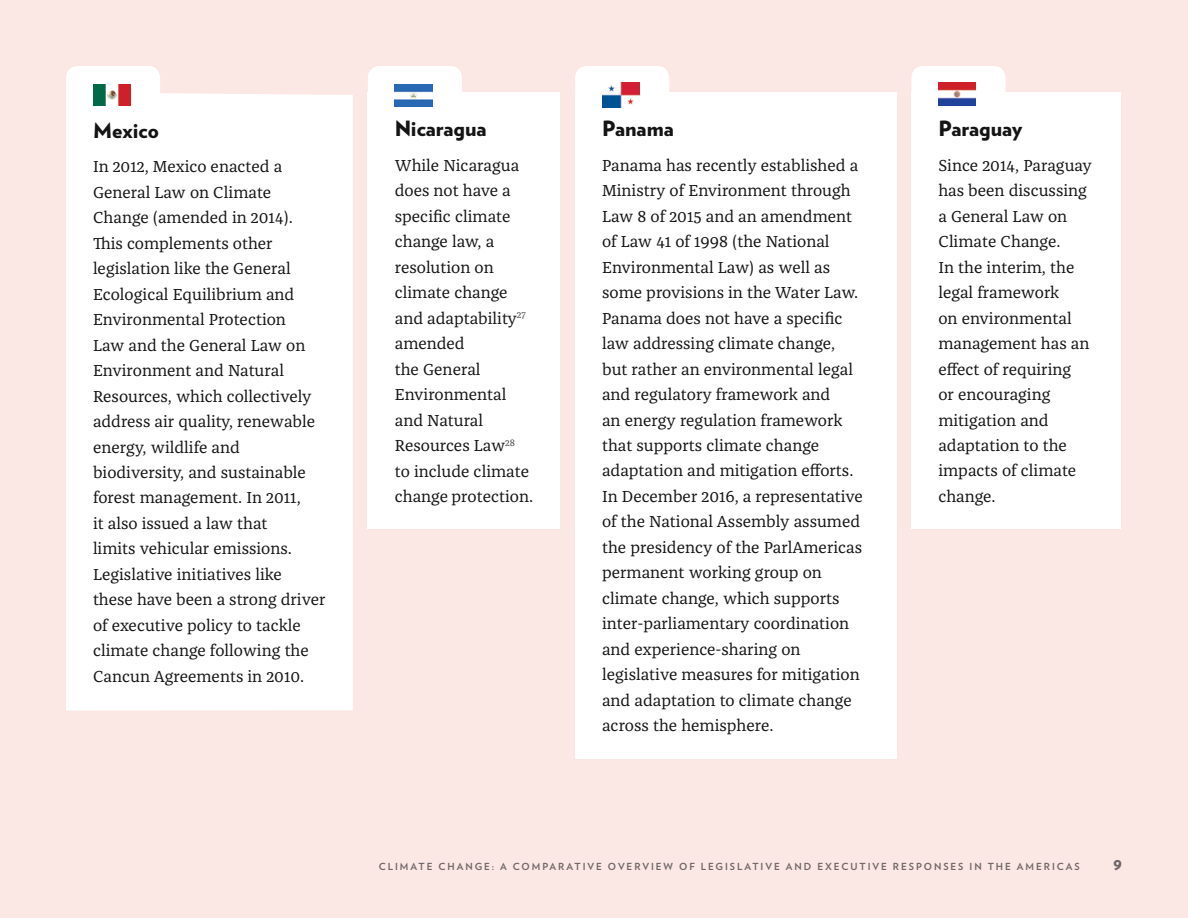
<style>
.page{position:relative;width:1188px;height:918px;background:#fbe7e3}
.page>*{position:absolute;margin:0;border:0;box-sizing:border-box;transform-origin:0 0}
.t1{font:900 21px "Verlag";color:#141414}
.t2{font:16.5px/25.5px "Franziska Pro";color:#141414}
.t3{font:900 13.5px "Verlag";color:#707174}
.t4{font:700 9.75px "Verlag";letter-spacing:.2em;color:#707174}
</style>
<div class="page">
<div style="left:575px;top:92px;width:321px;height:667px;background:#fff"></div>
<div style="left:575px;top:66px;width:94px;height:43px;background:#fff;border-radius:12px"></div>
<img style="left:602px;top:83px;width:38px;height:25px">
<div style="left:66px;top:93px;width:287px;height:617px;background:#fff"></div>
<div style="left:368px;top:92px;width:192px;height:437px;background:#fff"></div>
<div style="left:66px;top:66px;width:94px;height:43px;background:#fff;border-radius:12px"></div>
<div style="left:368px;top:66px;width:94px;height:43px;background:#fff;border-radius:12px"></div>
<img style="left:93px;top:84px;width:37px;height:22px">
<img style="left:395px;top:84px;width:37px;height:23px">
<div style="left:911px;top:92px;width:210px;height:437px;background:#fff"></div>
<div style="left:911px;top:66px;width:95px;height:43px;background:#fff;border-radius:12px"></div>
<img style="left:938px;top:83px;width:38px;height:22px">
<p class="t1" style="left:93px;top:113px;width:67px">Mexico</p>
<p class="t2" style="left:93px;top:154px;width:234px">In 2012, Mexico enacted a<br>General Law on Climate<br>Change (amended in 2014).<br>This complements other legislation like the General<br>Ecological Equilibrium and<br>Environmental Protection<br>Law and the General Law on<br>Environment and Natural<br>Resources, which collectively address air quality, renewable energy, wildlife and biodiversity, and sustainable forest management. In 2011,<br>it also issued a law that<br>limits vehicular emissions.<br>Legislative initiatives like these have been a strong driver of executive policy to tackle climate change following the<br>Cancun Agreements in 2010.</p>
<p class="t1" style="left:395px;top:111px;width:93px">Nicaragua</p>
<p class="t2" style="left:395px;top:152px;width:140px">While Nicaragua does not have a specific climate change law, a resolution on climate change and adaptability<sup>27 </sup>amended<br>the General<br>Environmental and Natural<br>Resources Law<sup>28 </sup>to include climate change protection.</p>
<p class="t1" style="left:602px;top:111px;width:73px">Panama</p>
<p class="t2" style="left:602px;top:152px;width:262px">Panama has recently established a<br>Ministry of Environment through<br>Law 8 of 2015 and an amendment of Law 41 of 1998 (the National<br>Environmental Law) as well as some provisions in the Water Law.<br>Panama does not have a specific law addressing climate change, but rather an environmental legal and regulatory framework and<br>an energy regulation framework that supports climate change adaptation and mitigation efforts.<br>In December 2016, a representative of the National Assembly assumed the presidency of the ParlAmericas permanent working group on climate change, which supports inter-parliamentary coordination and experience-sharing on legislative measures for mitigation and adaptation to climate change across the hemisphere.</p>
<p class="t1" style="left:938px;top:111px;width:86px">Paraguay</p>
<p class="t2" style="left:938px;top:152px;width:155px">Since 2014, Paraguay has been discussing a General Law on<br>Climate Change.<br>In the interim, the legal framework<br>on environmental management has an effect of requiring<br>or encouraging mitigation and adaptation to the impacts of climate change.</p>
<p class="t4" style="left:379px;top:859px;width:702px">CLIMATE CHANGE: A COMPARATIVE OVERVIEW OF LEGISLATIVE AND EXECUTIVE RESPONSES IN THE AMERICAS</p>
<p class="t3" style="left:1113px;top:854px;width:10px">9</p>
</div>
